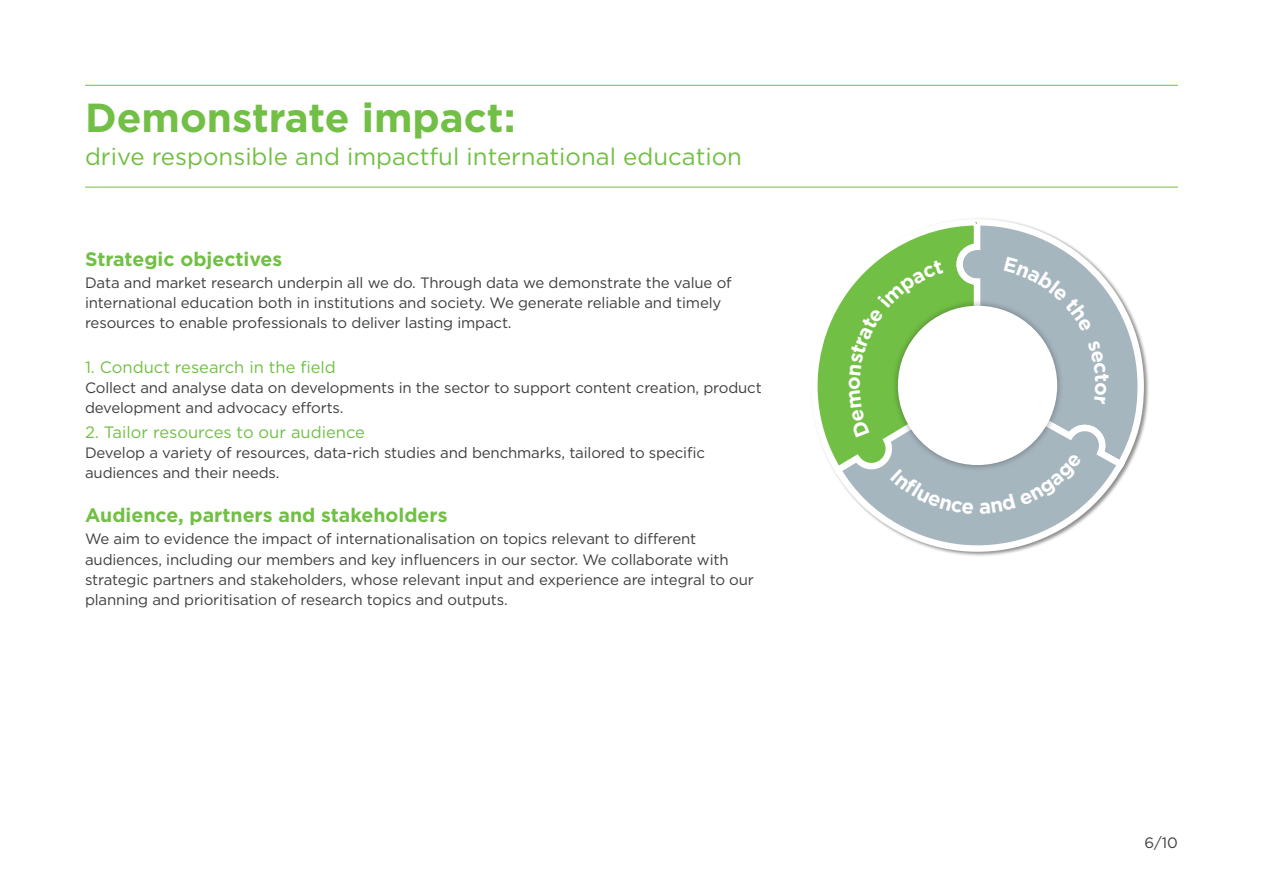
<style>
.page{position:relative;width:1263px;height:893px;background:#fff}
.page>*{position:absolute;margin:0;border:0;box-sizing:border-box;transform-origin:0 0}
.t1{font:700 40.5px "Gotham";color:#71bf44}
.t2{font:24px "Gotham";color:#71bf44}
.t3{font:700 19.5px "Gotham";color:#71bf44}
.t4{font:16.5px "Gotham";color:#71bf44}
.t5{font:15px/20.1px "Gotham";letter-spacing:-.01em;color:#3e3e3f}
</style>
<div class="page">
<hr style="left:85px;top:85px;width:1093px;height:1px;background:#71bf44">
<hr style="left:85px;top:187px;width:1093px;height:1px;background:#71bf44">
<svg style="left:990px;top:219px;width:157px;height:219px"></svg>
<svg style="left:839px;top:479px;width:252px;height:77px"></svg>
<svg style="left:817px;top:218px;width:173px;height:261px"></svg>
<svg style="left:848px;top:222px;width:293px;height:292px"></svg>
<h1 class="t1" style="left:85px;top:91px;width:432px">Demonstrate impact:</h1>
<h2 class="t2" style="left:85px;top:142px;width:658px">drive responsible and impactful international education</h2>
<h3 class="t3" style="left:85px;top:246px;width:199px">Strategic objectives</h3>
<p class="t5" style="left:85px;top:272px;width:648px">Data and market research underpin all we do. Through data we demonstrate the value of international education both in institutions and society. We generate reliable and timely resources to enable professionals to deliver lasting impact.</p>
<p class="t4" style="left:85px;top:356px;width:252px">1. Conduct research in the field</p>
<p class="t5" style="left:85px;top:377px;width:678px">Collect and analyse data on developments in the sector to support content creation, product development and advocacy efforts.</p>
<p class="t4" style="left:85px;top:421px;width:281px">2. Tailor resources to our audience</p>
<p class="t5" style="left:85px;top:442px;width:621px">Develop a variety of resources, data-rich studies and benchmarks, tailored to specific audiences and their needs.</p>
<h3 class="t3" style="left:85px;top:502px;width:364px">Audience, partners and stakeholders</h3>
<p class="t5" style="left:85px;top:529px;width:670px">We aim to evidence the impact of internationalisation on topics relevant to different audiences, including our members and key influencers in our sector. We collaborate with strategic partners and stakeholders, whose relevant input and experience are integral to our planning and prioritisation of research topics and outputs.</p>
<p class="t5" style="left:1144px;top:833px;width:35px">6/10</p>
</div>
